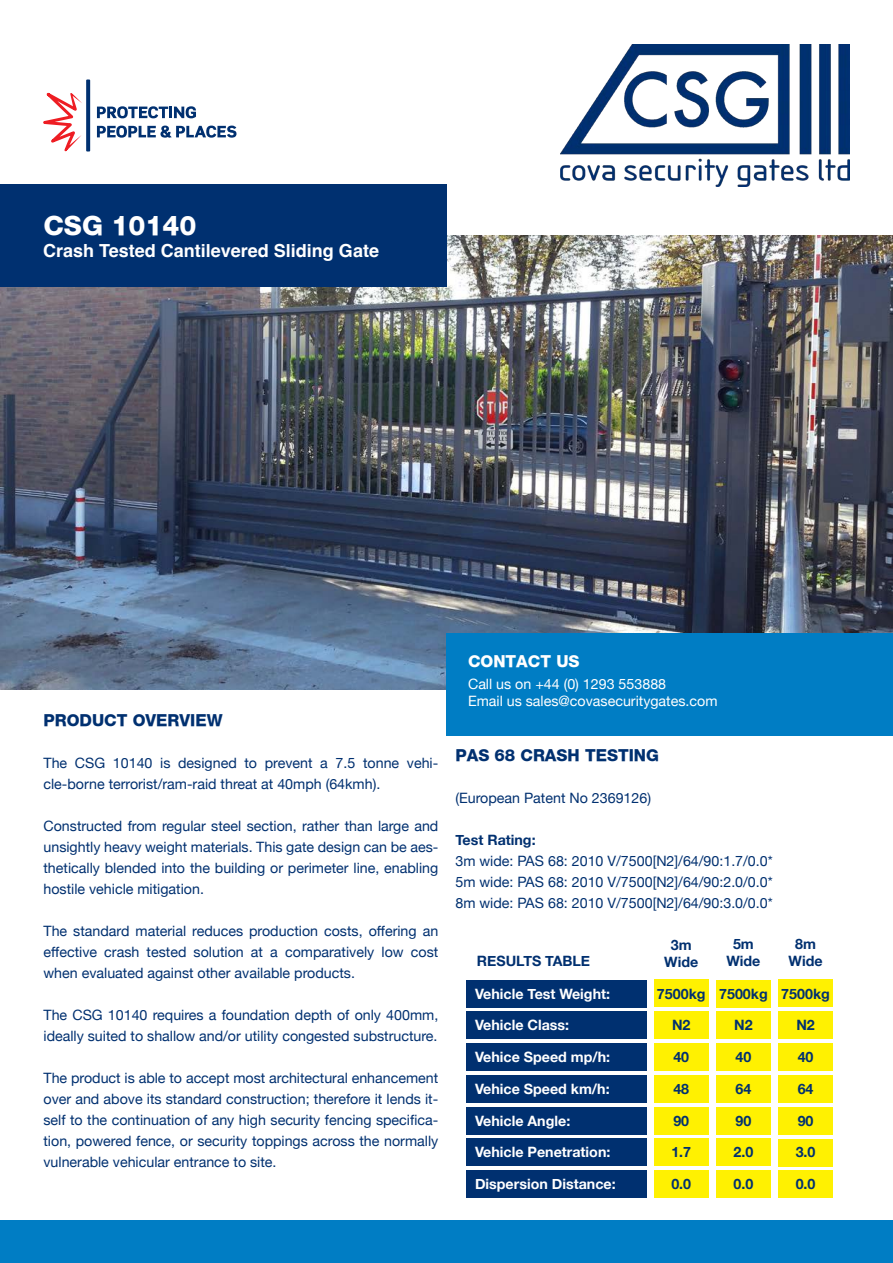
<style>
.page{position:relative;width:893px;height:1263px;background:#fff}
.page>*{position:absolute;margin:0;border:0;box-sizing:border-box;transform-origin:0 0}
.t1{font:800 27px "Helvetica Neue";color:#fff}
.t2{font:700 18px "Helvetica";color:#fff}
.t3{font:800 16.5px "Helvetica Neue";color:#003070}
.t4{font:800 16.5px "Helvetica Neue";color:#fff}
.t5{font:14.25px/21px "Helvetica Neue";color:#003070;text-align:justify}
.t6{font:700 14.25px "Helvetica Neue";color:#fff}
.t7{font:700 14.25px/17.1px "Helvetica Neue";color:#003070;text-align:center}
.t8{font:14.25px "Helvetica Neue";color:#fff}
</style>
<div class="page">
<img style="left:0;top:235px;width:893px;height:455px">
<div style="left:0;top:184px;width:447px;height:102px;background:#003070"></div>
<div style="left:446px;top:634px;width:447px;height:102px;background:#007dc4"></div>
<div style="left:0;top:1220px;width:893px;height:43px;background:#007dc4"></div>
<img style="left:560px;top:44px;width:289px;height:143px">
<svg style="left:86px;top:80px;width:4px;height:72px"></svg>
<svg style="left:43px;top:93px;width:39px;height:58px"></svg>
<svg style="left:97px;top:106px;width:99px;height:12px"></svg>
<svg style="left:97px;top:126px;width:139px;height:12px"></svg>
<div style="left:466px;top:980px;width:180px;height:27px;background:#003070"></div>
<div style="left:466px;top:1012px;width:180px;height:27px;background:#003070"></div>
<div style="left:654px;top:980px;width:54px;height:27px;background:#fff101"></div>
<div style="left:466px;top:1043px;width:180px;height:27px;background:#003070"></div>
<div style="left:466px;top:1075px;width:180px;height:27px;background:#003070"></div>
<div style="left:466px;top:1107px;width:180px;height:27px;background:#003070"></div>
<div style="left:466px;top:1170px;width:180px;height:27px;background:#003070"></div>
<div style="left:466px;top:1139px;width:180px;height:27px;background:#003070"></div>
<div style="left:654px;top:1012px;width:54px;height:27px;background:#fff101"></div>
<div style="left:654px;top:1043px;width:54px;height:27px;background:#fff101"></div>
<div style="left:654px;top:1075px;width:54px;height:27px;background:#fff101"></div>
<div style="left:654px;top:1107px;width:54px;height:27px;background:#fff101"></div>
<div style="left:654px;top:1139px;width:54px;height:27px;background:#fff101"></div>
<div style="left:654px;top:1171px;width:54px;height:27px;background:#fff101"></div>
<div style="left:716px;top:1012px;width:54px;height:27px;background:#fff101"></div>
<div style="left:716px;top:1043px;width:54px;height:27px;background:#fff101"></div>
<div style="left:716px;top:1075px;width:54px;height:27px;background:#fff101"></div>
<div style="left:716px;top:1107px;width:54px;height:27px;background:#fff101"></div>
<div style="left:716px;top:1139px;width:54px;height:27px;background:#fff101"></div>
<div style="left:716px;top:1171px;width:54px;height:27px;background:#fff101"></div>
<div style="left:779px;top:1012px;width:54px;height:27px;background:#fff101"></div>
<div style="left:779px;top:1044px;width:54px;height:27px;background:#fff101"></div>
<div style="left:779px;top:1075px;width:54px;height:27px;background:#fff101"></div>
<div style="left:779px;top:1108px;width:54px;height:27px;background:#fff101"></div>
<div style="left:779px;top:1139px;width:54px;height:27px;background:#fff101"></div>
<div style="left:779px;top:1171px;width:54px;height:27px;background:#fff101"></div>
<div style="left:716px;top:980px;width:54px;height:27px;background:#fff101"></div>
<div style="left:779px;top:980px;width:54px;height:27px;background:#fff101"></div>
<p class="t1" style="left:44px;top:209px;width:155px">CSG 10140</p>
<p class="t2" style="left:43px;top:240px;width:337px">Crash Tested Cantilevered Sliding Gate</p>
<p class="t3" style="left:44px;top:710px;width:181px">PRODUCT OVERVIEW</p>
<p class="t5" style="left:44px;top:753px;width:396px">The CSG 10140 is designed to prevent a 7.5 tonne vehi&shy;cle-borne terrorist/ram-raid threat at 40mph (64kmh).</p>
<p class="t5" style="left:44px;top:816px;width:396px">Constructed from regular steel section, rather than large and unsightly heavy weight materials. This gate design can be aes&shy;thetically blended into the building or perimeter line, enabling hostile vehicle mitigation.</p>
<p class="t5" style="left:44px;top:921px;width:396px">The standard material reduces production costs, offering an effective crash tested solution at a comparatively low cost when evaluated against other available products.</p>
<p class="t5" style="left:44px;top:1005px;width:396px">The CSG 10140 requires a foundation depth of only 400mm, ideally suited to shallow and/or utility congested substructure.</p>
<p class="t5" style="left:44px;top:1068px;width:396px">The product is able to accept most architectural enhancement over and above its standard construction; therefore it lends it&shy;self to the continuation of any high security fencing specifica&shy;tion, powered fence, or security toppings across the normally vulnerable vehicular entrance to site.</p>
<p class="t4" style="left:468px;top:652px;width:113px">CONTACT US</p>
<p class="t8" style="left:468px;top:673px;width:200px">Call us on +44 (0) 1293 553888</p>
<p class="t8" style="left:468px;top:690px;width:251px">Email us sales@covasecuritygates.com</p>
<p class="t3" style="left:455px;top:745px;width:205px">PAS 68 CRASH TESTING</p>
<p class="t5" style="left:455px;top:788px;width:197px">(European Patent No 2369126)</p>
<p class="t7" style="left:455px;top:831px;width:82px">Test Rating:</p>
<p class="t5" style="left:455px;top:851px;width:319px">3m wide: PAS 68: 2010 V/7500[N2]/64/90:1.7/0.0*</p>
<p class="t5" style="left:455px;top:872px;width:319px">5m wide: PAS 68: 2010 V/7500[N2]/64/90:2.0/0.0*</p>
<p class="t5" style="left:455px;top:893px;width:319px">8m wide: PAS 68: 2010 V/7500[N2]/64/90:3.0/0.0*</p>
<p class="t7" style="left:477px;top:953px;width:115px">RESULTS TABLE</p>
<p class="t6" style="left:475px;top:982px;width:137px">Vehicle Test Weight:</p>
<p class="t6" style="left:475px;top:1014px;width:96px">Vehicle Class:</p>
<p class="t6" style="left:475px;top:1045px;width:137px">Vehice Speed mp/h:</p>
<p class="t6" style="left:475px;top:1077px;width:136px">Vehice Speed km/h:</p>
<p class="t6" style="left:475px;top:1109px;width:97px">Vehicle Angle:</p>
<p class="t6" style="left:475px;top:1141px;width:137px">Vehicle Penetration:</p>
<p class="t6" style="left:475px;top:1172px;width:142px">Dispersion Distance:</p>
<p class="t7" style="left:664px;top:936px;width:36px">3m<br>Wide</p>
<p class="t7" style="left:726px;top:936px;width:36px">5m<br>Wide</p>
<p class="t7" style="left:789px;top:936px;width:36px">8m<br>Wide</p>
<p class="t7" style="left:657px;top:985px;width:50px">7500kg</p>
<p class="t7" style="left:719px;top:985px;width:50px">7500kg</p>
<p class="t7" style="left:781px;top:985px;width:50px">7500kg</p>
<p class="t7" style="left:672px;top:1017px;width:20px">N2</p>
<p class="t7" style="left:673px;top:1049px;width:17px">40</p>
<p class="t7" style="left:673px;top:1080px;width:17px">48</p>
<p class="t7" style="left:673px;top:1112px;width:17px">90</p>
<p class="t7" style="left:671px;top:1144px;width:21px">1.7</p>
<p class="t7" style="left:671px;top:1175px;width:21px">0.0</p>
<p class="t7" style="left:734px;top:1017px;width:20px">N2</p>
<p class="t7" style="left:735px;top:1049px;width:17px">40</p>
<p class="t7" style="left:735px;top:1080px;width:17px">64</p>
<p class="t7" style="left:735px;top:1112px;width:17px">90</p>
<p class="t7" style="left:733px;top:1144px;width:21px">2.0</p>
<p class="t7" style="left:733px;top:1175px;width:21px">0.0</p>
<p class="t7" style="left:796px;top:1017px;width:20px">N2</p>
<p class="t7" style="left:798px;top:1049px;width:17px">40</p>
<p class="t7" style="left:798px;top:1080px;width:17px">64</p>
<p class="t7" style="left:798px;top:1112px;width:17px">90</p>
<p class="t7" style="left:796px;top:1144px;width:21px">3.0</p>
<p class="t7" style="left:796px;top:1175px;width:21px">0.0</p>
</div>
